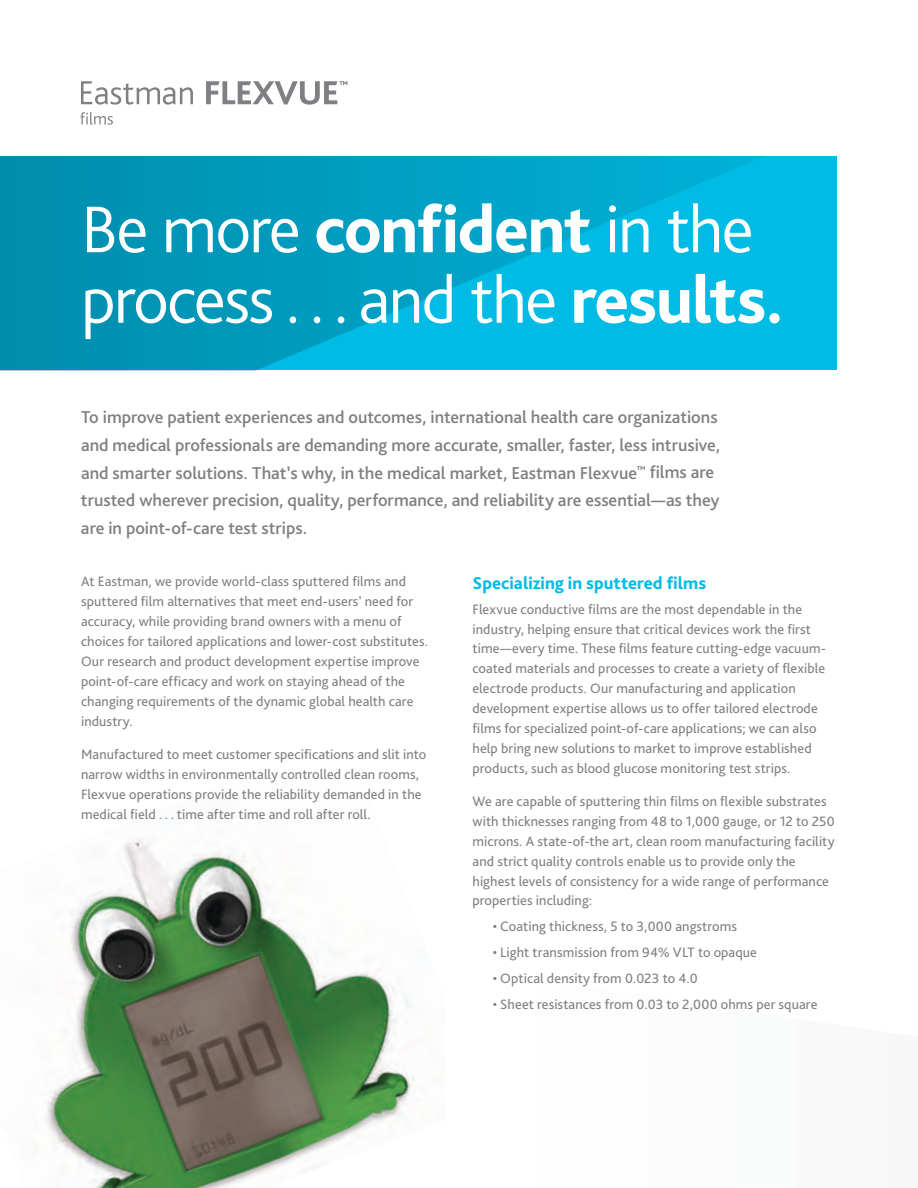
<style>
.page{position:relative;width:918px;height:1188px;background:#fff}
.page>*{position:absolute;margin:0;border:0;box-sizing:border-box;transform-origin:0 0}
.t1{font:300 69px/70.5px "Bliss Pro";letter-spacing:-.025em;color:#fff}
.t2{font:500 18px/27.8px "Bliss Pro";color:#807f83}
.t3{font:800 18px "Bliss Pro";letter-spacing:.005em;color:#00bce4}
.t4{font:14.25px/20px "Bliss Pro";letter-spacing:.005em;color:#807f83}
.s1{font-weight:800}
</style>
<div class="page">
<svg style="left:0;top:157px;width:837px;height:213px;background:#00a7cb"></svg>
<img style="left:88px;top:838px;width:181px;height:59px">
<svg style="left:45px;top:897px;width:370px;height:291px"></svg>
<svg style="left:81px;top:81px;width:112px;height:24px"></svg>
<svg style="left:206px;top:81px;width:141px;height:24px"></svg>
<svg style="left:80px;top:112px;width:33px;height:13px"></svg>
<h1 class="t1" style="left:81px;top:192px;width:705px">Be more <span class="s1">confident</span> in the process . . . and the <span class="s1">results.</span></h1>
<p class="t2" style="left:81px;top:403px;width:641px">To improve patient experiences and outcomes, international health care organizations and medical professionals are demanding more accurate, smaller, faster, less intrusive, and smarter solutions. That’s why, in the medical market, Eastman Flexvue<sup>™</sup> films are trusted wherever precision, quality, performance, and reliability are essential—as they are in point-of-care test strips.</p>
<p class="t4" style="left:81px;top:571px;width:349px">At Eastman, we provide world-class sputtered films and sputtered film alternatives that meet end-users’ need for accuracy, while providing brand owners with a menu of choices for tailored applications and lower-cost substitutes.<br>Our research and product development expertise improve point-of-care efficacy and work on staying ahead of the changing requirements of the dynamic global health care industry.</p>
<p class="t4" style="left:81px;top:744px;width:347px">Manufactured to meet customer specifications and slit into narrow widths in environmentally controlled clean rooms, Flexvue operations provide the reliability demanded in the medical field . . . time after time and roll after roll.</p>
<p class="t3" style="left:472px;top:572px;width:235px">Specializing in sputtered films</p>
<p class="t4" style="left:472px;top:599px;width:355px">Flexvue conductive films are the most dependable in the industry, helping ensure that critical devices work the first time—every time. These films feature cutting-edge vacuum&shy;coated materials and processes to create a variety of flexible electrode products. Our manufacturing and application development expertise allows us to offer tailored electrode films for specialized point-of-care applications; we can also help bring new solutions to market to improve established products, such as blood glucose monitoring test strips.</p>
<p class="t4" style="left:472px;top:791px;width:364px">We are capable of sputtering thin films on flexible substrates with thicknesses ranging from 48 to 1,000 gauge, or 12 to 250 microns. A state-of-the art, clean room manufacturing facility and strict quality controls enable us to provide only the highest levels of consistency for a wide range of performance properties including:</p>
<p class="t4" style="left:493px;top:916px;width:246px">• Coating thickness, 5 to 3,000 angstroms</p>
<p class="t4" style="left:493px;top:942px;width:266px">• Light transmission from 94% VLT to opaque</p>
<p class="t4" style="left:493px;top:968px;width:206px">• Optical density from 0.023 to 4.0</p>
<p class="t4" style="left:493px;top:994px;width:326px">• Sheet resistances from 0.03 to 2,000 ohms per square</p>
</div>
